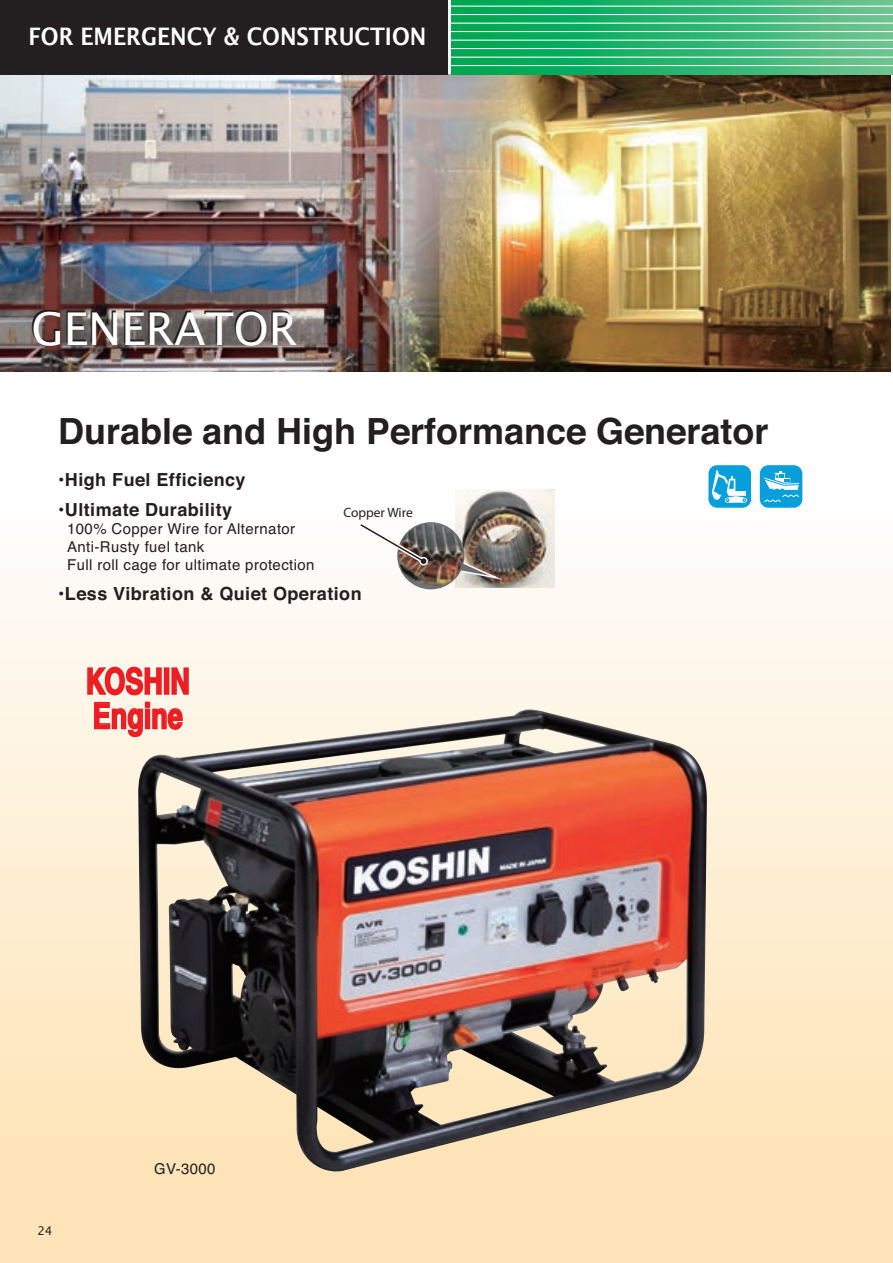
<style>
.page{position:relative;width:893px;height:1263px;background:#fff}
.page>*{position:absolute;margin:0;border:0;box-sizing:border-box;transform-origin:0 0}
.t1{font:45px "Lucida Sans";color:#fff}
.t2{font:700 36px "Helvetica";color:#231f20}
.t3{font:700 36px/34.5px "Helvetica LT Std";color:#ee1d23;scale:.75 1}
.t4{font:600 24px "Lucida Sans";color:#fff;scale:.9 1}
.t5{font:700 18px "Helvetica";letter-spacing:.025em;color:#231f20}
.t6{font:15px/18px "Helvetica";letter-spacing:.025em;color:#231f20}
.t7{font:13.5px "Myriad Pro";color:#231f20}
.t8{font:12px "Lucida Sans";color:#231f20}
</style>
<div class="page">
<img style="left:0;top:0;width:893px;height:1263px">
<h3 class="t4" style="left:29px;top:23px;width:444px">FOR EMERGENCY &amp; CONSTRUCTION</h3>
<h1 class="t1" style="left:31px;top:303px;width:267px">GENERATOR</h1>
<h2 class="t2" style="left:58px;top:402px;width:712px">Durable and High Performance Generator</h2>
<p class="t5" style="left:58px;top:465px;width:189px">•High Fuel Efficiency</p>
<p class="t5" style="left:58px;top:495px;width:175px">•Ultimate Durability</p>
<p class="t6" style="left:67px;top:520px;width:249px">100% Copper Wire for Alternator<br>Anti-Rusty fuel tank<br>Full roll cage for ultimate protection</p>
<p class="t5" style="left:58px;top:579px;width:305px">•Less Vibration &amp; Quiet Operation</p>
<p class="t7" style="left:343px;top:504px;width:71px">Copper Wire</p>
<h2 class="t3" style="left:86px;top:663px;width:140px">KOSHIN<br>Engine</h2>
<p class="t8" style="left:37px;top:1224px;width:17px">24</p>
<p class="t6" style="left:154px;top:1160px;width:63px">GV-3000</p>
</div>
